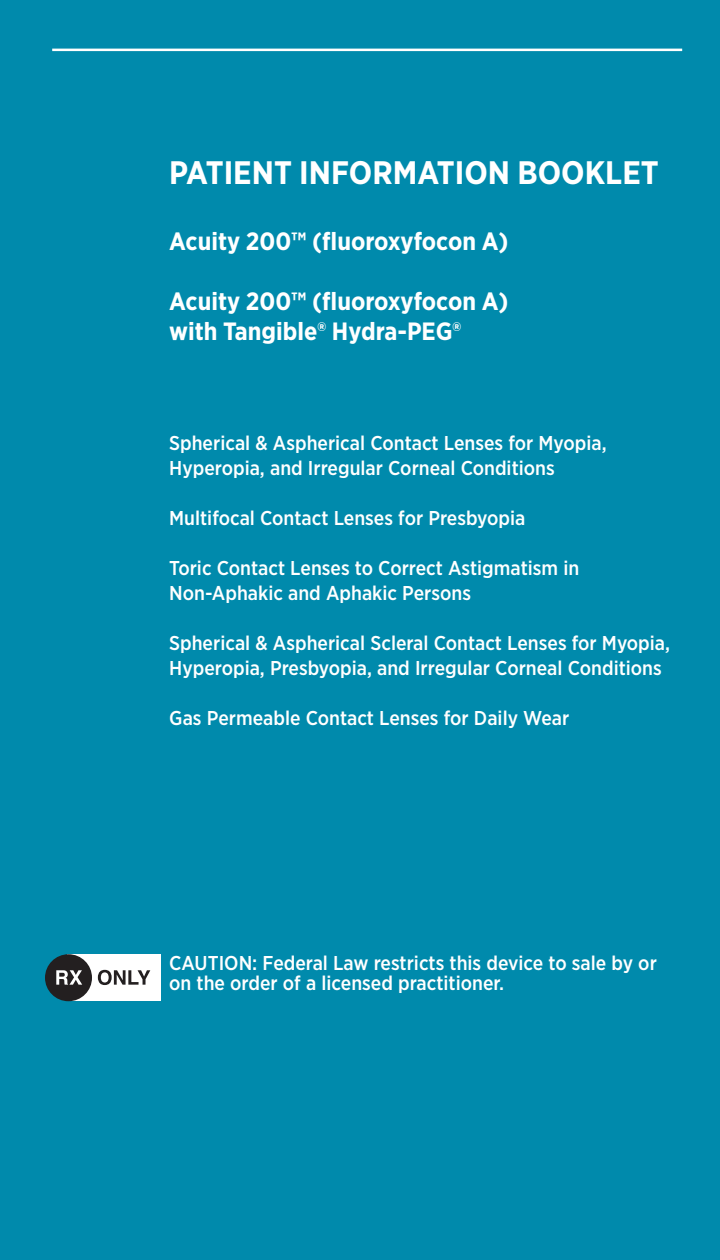
<style>
.page{position:relative;width:720px;height:1260px;background:#008aac}
.page>*{position:absolute;margin:0;border:0;box-sizing:border-box;transform-origin:0 0}
.COVER_-_Heading{font:700 32.5px "Gotham Narrow";color:#fff}
.COVER_-_Subheading_1{font:700 25px/30px "Gotham Narrow";color:#fff}
.COVER_-_Subheading_2{font:500 20px/25px "Gotham Narrow";color:#fff}
.COVER_-_Disclaimers{font:500 20px/20px "Gotham Narrow";color:#fff}
</style>
<div class="page">
<hr style="left:52px;top:49px;width:630px;height:2px;background:#fff">
<div style="left:67px;top:954px;width:93px;height:47px;background:#fff"></div>
<div style="left:45px;top:954px;width:47px;height:47px;background:#231f20;border-radius:50%"></div>
<svg style="left:56px;top:970px;width:26px;height:15px"></svg>
<svg style="left:98px;top:970px;width:52px;height:15px"></svg>
<p class="COVER_-_Heading" style="left:169px;top:152px;width:491px">PATIENT INFORMATION BOOKLET</p>
<p class="COVER_-_Subheading_1" style="left:169px;top:226px;width:341px">Acuity 200™ (fluoroxyfocon A)</p>
<p class="COVER_-_Subheading_1" style="left:169px;top:286px;width:341px">Acuity 200™ (fluoroxyfocon A) with Tangible® Hydra-PEG®</p>
<p class="COVER_-_Subheading_2" style="left:169px;top:430px;width:439px">Spherical &amp; Aspherical Contact Lenses for Myopia,<br>Hyperopia, and Irregular Corneal Conditions</p>
<p class="COVER_-_Subheading_2" style="left:169px;top:505px;width:358px">Multifocal Contact Lenses for Presbyopia</p>
<p class="COVER_-_Subheading_2" style="left:169px;top:555px;width:412px">Toric Contact Lenses to Correct Astigmatism in<br>Non-Aphakic and Aphakic Persons</p>
<p class="COVER_-_Subheading_2" style="left:169px;top:630px;width:502px">Spherical &amp; Aspherical Scleral Contact Lenses for Myopia,<br>Hyperopia, Presbyopia, and Irregular Corneal Conditions</p>
<p class="COVER_-_Subheading_2" style="left:169px;top:705px;width:402px">Gas Permeable Contact Lenses for Daily Wear</p>
<p class="COVER_-_Disclaimers" style="left:169px;top:953px;width:489px">CAUTION: Federal Law restricts this device to sale by or on the order of a licensed practitioner.</p>
</div>
